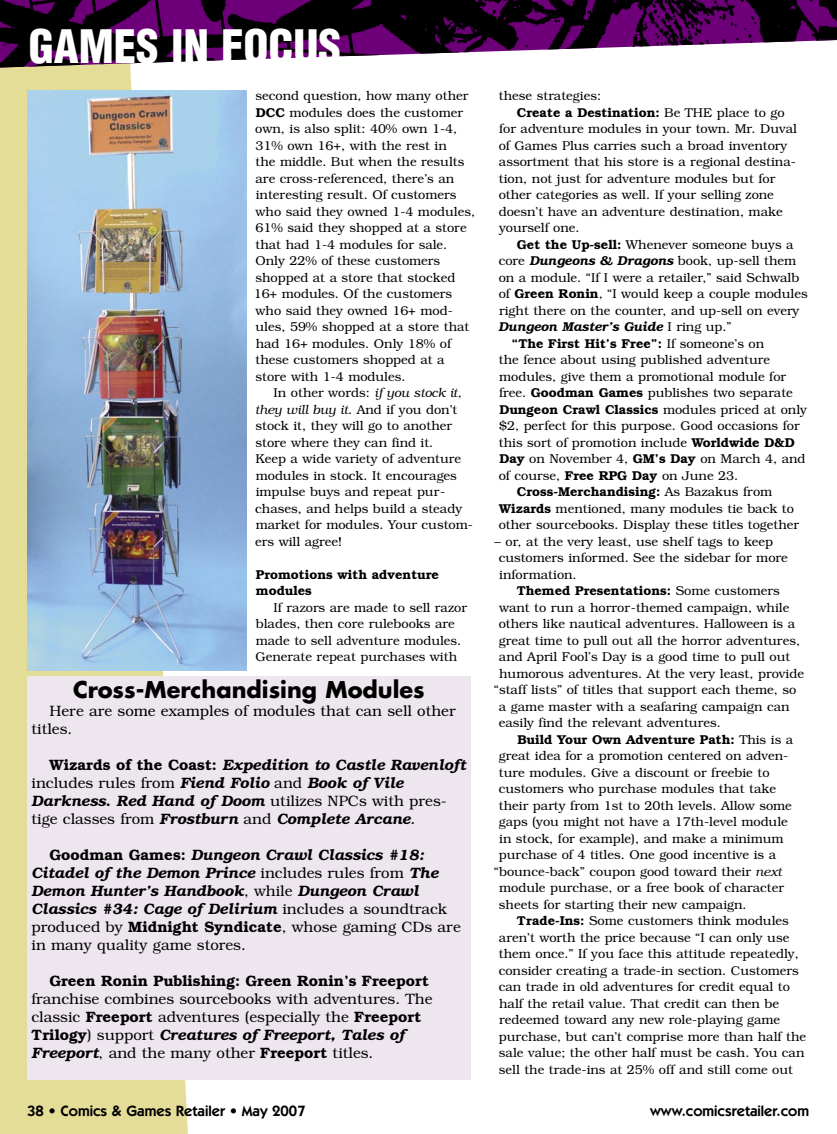
<style>
.page{position:relative;width:837px;height:1134px;background:#fff}
.page>*{position:absolute;margin:0;border:0;box-sizing:border-box;transform-origin:0 0}
.t1{font:900 condensed 45px "Helvetica";color:#fff}
.BG_body{font:700 22.5px "Futura";color:#000}
.BG_body-2{font:italic 600 15px/18px "Bookman";color:#000}
.BG_body-3{font:300 15px/18px "Bookman";color:#000}
.t2{font:600 15px "Itc Kabel";color:#000}
.BG_body-4{font:300 12.9px/16.5px "Bookman";color:#000}
.BG_body-5{font:600 12.9px/16.5px "Bookman";color:#000}
.s1{font-weight:600}
.s2{font-style:italic}
.s3{font-style:normal}
.s4{font-weight:300;font-style:normal}
.s5{font-weight:300}
.s6{font-weight:600;font-style:italic}
</style>
<div class="page">
<div style="left:0;top:68px;width:189px;height:1066px;background:#e4dd97"></div>
<img style="left:0;top:0;width:837px;height:68px">
<img style="left:819px;top:0;width:18px;height:40px">
<div style="left:27px;top:676px;width:444px;height:404px;background:#eee6ef"></div>
<img style="left:27px;top:90px;width:219px;height:580px">
<p class="t1" style="left:29px;top:19px;width:314px">GAMES IN FOCUS</p>
<p class="BG_body-4" style="left:254px;top:87px;width:223px">second question, how many other<br><span class="s1">DCC</span> modules does the customer own, is also split: 40% own 1-4,<br>31% own 16+, with the rest in<br>the middle. But when the results are cross-referenced, there’s an interesting result. Of customers who said they owned 1-4 modules,<br>61% said they shopped at a store that had 1-4 modules for sale.<br>Only 22% of these customers shopped at a store that stocked<br>16+ modules. Of the customers who said they owned 16+ mod&shy;ules, 59% shopped at a store that had 16+ modules. Only 18% of these customers shopped at a store with 1-4 modules.</p>
<p class="BG_body-4" style="left:255px;top:384px;width:219px;text-indent:19px">In other words: <span class="s2">if you stock it, they will buy it</span>. And if you don’t stock it, they will go to another store where they can find it.<br>Keep a wide variety of adventure modules in stock. It encourages impulse buys and repeat pur&shy;chases, and helps build a steady market for modules. Your custom&shy;ers will agree!</p>
<p class="BG_body-5" style="left:256px;top:566px;width:185px">Promotions with adventure modules</p>
<p class="BG_body-4" style="left:255px;top:599px;width:213px;text-indent:18px">If razors are made to sell razor blades, then core rulebooks are made to sell adventure modules.<br>Generate repeat purchases with</p>
<p class="BG_body" style="left:73px;top:675px;width:353px">Cross-Merchandising Modules</p>
<p class="BG_body-3" style="left:32px;top:702px;width:426px;text-indent:18px">Here are some examples of modules that can sell other titles.</p>
<p class="BG_body-2" style="left:32px;top:756px;width:436px;text-indent:18px"><span class="s3">Wizards of the Coast:</span> Expedition to Castle Ravenloft <span class="s4">includes rules from</span> Fiend Folio <span class="s4">and</span> Book of Vile Darkness<span class="s3">.</span> Red Hand of Doom <span class="s4">utilizes NPCs with pres&shy;tige classes from</span> Frostburn <span class="s4">and</span> Complete Arcane<span class="s5">.</span></p>
<p class="BG_body-2" style="left:32px;top:846px;width:431px;text-indent:18px"><span class="s3">Goodman Games:</span> Dungeon Crawl Classics #18:<br>Citadel of the Demon Prince <span class="s4">includes rules from</span> The Demon Hunter’s Handbook<span class="s4">, while</span> Dungeon Crawl Classics #34: Cage of Delirium <span class="s4">includes a soundtrack produced by</span> <span class="s3">Midnight Syndicate</span><span class="s4">, whose gaming CDs are in many quality game stores.</span></p>
<p class="BG_body-3" style="left:32px;top:972px;width:403px;text-indent:18px"><span class="s1">Green Ronin Publishing: Green Ronin’s Freeport </span>franchise combines sourcebooks with adventures. The classic <span class="s1">Freeport</span> adventures (especially the <span class="s1">Freeport Trilogy</span>) support <span class="s6">Creatures of Freeport, Tales of Freeport</span>, and the many other <span class="s1">Freeport</span> titles.</p>
<p class="BG_body-4" style="left:499px;top:87px;width:104px">these strategies:</p>
<p class="BG_body-4" style="left:499px;top:104px;width:300px;text-indent:18px"><span class="s1">Create a Destination:</span> Be THE place to go for adventure modules in your town. Mr. Duval of Games Plus carries such a broad inventory assortment that his store is a regional destina&shy;tion, not just for adventure modules but for other categories as well. If your selling zone doesn’t have an adventure destination, make yourself one.</p>
<p class="BG_body-4" style="left:499px;top:236px;width:311px;text-indent:18px"><span class="s1">Get the Up-sell:</span> Whenever someone buys a core <span class="s6">Dungeons &amp; Dragons</span> book, up-sell them on a module. “If I were a retailer,” said Schwalb of <span class="s1">Green Ronin</span>, “I would keep a couple modules right there on the counter, and up-sell on every <span class="s6">Dungeon Master’s Guide</span> I ring up.”</p>
<p class="BG_body-4" style="left:499px;top:335px;width:310px;text-indent:13px"><span class="s1">“The First Hit’s Free”:</span> If someone’s on<br>the fence about using published adventure modules, give them a promotional module for free. <span class="s1">Goodman Games</span> publishes two separate <span class="s1">Dungeon Crawl Classics</span> modules priced at only $2, perfect for this purpose. Good occasions for this sort of promotion include <span class="s1">Worldwide D&amp;D Day</span> on November 4, <span class="s1">GM’s Day</span> on March 4, and of course, <span class="s1">Free RPG Day</span> on June 23.</p>
<p class="BG_body-4" style="left:499px;top:483px;width:302px;text-indent:18px"><span class="s1">Cross-Merchandising:</span> As Bazakus from<br><span class="s1">Wizards</span> mentioned, many modules tie back to other sourcebooks. Display these titles together</p>
<p class="BG_body-4" style="left:499px;top:533px;width:291px;text-indent:-4px">– or, at the very least, use shelf tags to keep customers informed. See the sidebar for more information.</p>
<p class="BG_body-5" style="left:517px;top:582px;width:265px">Themed Presentations: <span class="s5">Some customers</span></p>
<p class="BG_body-4" style="left:499px;top:599px;width:292px">want to run a horror-themed campaign, while</p>
<p class="BG_body-4" style="left:499px;top:615px;width:298px">others like nautical adventures. Halloween is a</p>
<p class="BG_body-4" style="left:499px;top:632px;width:303px">great time to pull out all the horror adventures,</p>
<p class="BG_body-4" style="left:499px;top:648px;width:293px">and April Fool’s Day is a good time to pull out</p>
<p class="BG_body-4" style="left:499px;top:665px;width:306px">humorous adventures. At the very least, provide</p>
<p class="BG_body-4" style="left:494px;top:681px;width:304px">“staff lists” of titles that support each theme, so</p>
<p class="BG_body-4" style="left:499px;top:698px;width:292px">a game master with a seafaring campaign can</p>
<p class="BG_body-4" style="left:499px;top:714px;width:224px">easily find the relevant adventures.</p>
<p class="BG_body-5" style="left:517px;top:731px;width:277px">Build Your Own Adventure Path: <span class="s5">This is a</span></p>
<p class="BG_body-4" style="left:499px;top:747px;width:291px">great idea for a promotion centered on adven-</p>
<p class="BG_body-4" style="left:499px;top:764px;width:272px">ture modules. Give a discount or freebie to</p>
<p class="BG_body-4" style="left:499px;top:780px;width:279px">customers who purchase modules that take</p>
<p class="BG_body-4" style="left:499px;top:797px;width:294px">their party from 1st to 20th levels. Allow some</p>
<p class="BG_body-4" style="left:499px;top:813px;width:291px">gaps (you might not have a 17th-level module</p>
<p class="BG_body-4" style="left:499px;top:830px;width:286px">in stock, for example), and make a minimum</p>
<p class="BG_body-4" style="left:499px;top:846px;width:279px">purchase of 4 titles. One good incentive is a</p>
<p class="BG_body-4" style="left:494px;top:863px;width:289px">“bounce-back” coupon good toward their <span class="s2">next</span></p>
<p class="BG_body-4" style="left:499px;top:879px;width:286px">module purchase, or a free book of character</p>
<p class="BG_body-4" style="left:499px;top:896px;width:249px">sheets for starting their new campaign.</p>
<p class="BG_body-4" style="left:499px;top:912px;width:309px;text-indent:18px"><span class="s1">Trade-Ins:</span> Some customers think modules aren’t worth the price because “I can only use them once.” If you face this attitude repeatedly, consider creating a trade-in section. Customers can trade in old adventures for credit equal to half the retail value. That credit can then be redeemed toward any new role-playing game purchase, but can’t comprise more than half the sale value; the other half must be cash. You can sell the trade-ins at 25% off and still come out</p>
<p class="t2" style="left:27px;top:1102px;width:280px">38 • Comics &amp; Games Retailer • May 2007</p>
<p class="t2" style="left:650px;top:1102px;width:160px">www.comicsretailer.com</p>
</div>
